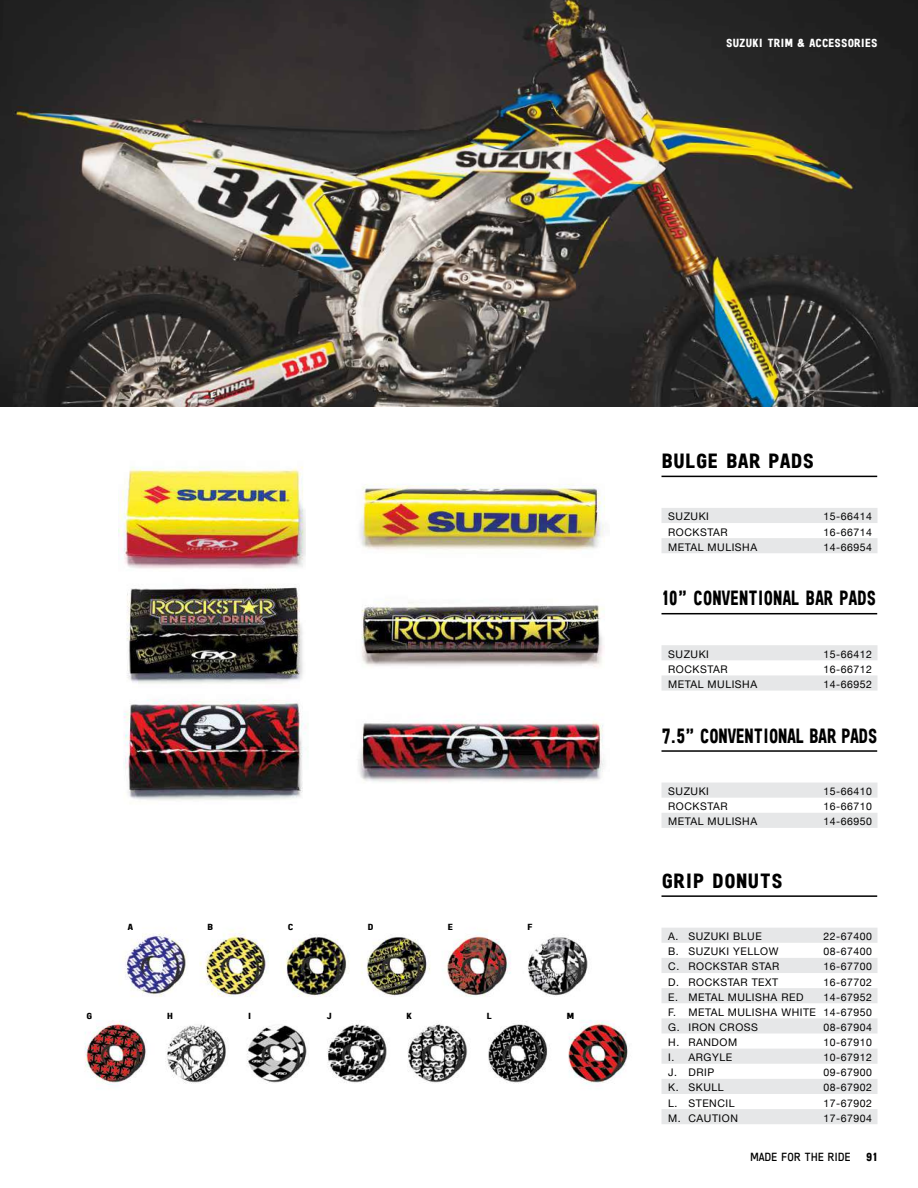
<style>
.page{position:relative;width:918px;height:1188px;background:#fff}
.page>*{position:absolute;margin:0;border:0;box-sizing:border-box;transform-origin:0 0}
.t1{font:700 21px "Freeroad";letter-spacing:.01em;color:#000;scale:.82 1}
.t2{font:700 21px "Freeroad";letter-spacing:.01em;color:#000}
.t3{font:700 12px "Freeroad";letter-spacing:.01em;color:#fff}
.t4{font:12px "Freeroad";letter-spacing:.02em;color:#000}
.t5{font:700 12px "Freeroad";color:#000}
.t6{font:10.5px/15.1px "Helvetica Neue";letter-spacing:.05em;color:#000;text-align:justify}
.t7{font:700 9px "Freeroad";color:#000;scale:1.2 1}
</style>
<div class="page">
<img style="left:0;top:0;width:918px;height:406px">
<img style="left:84px;top:929px;width:544px;height:156px">
<svg style="left:662px;top:928px;width:216px;height:196px"></svg>
<hr style="left:662px;top:895px;width:215px;height:2px;background:#000">
<svg style="left:662px;top:645px;width:216px;height:46px"></svg>
<hr style="left:662px;top:613px;width:215px;height:1px;background:#000">
<svg style="left:662px;top:783px;width:216px;height:45px"></svg>
<hr style="left:662px;top:750px;width:215px;height:2px;background:#000">
<svg style="left:662px;top:508px;width:216px;height:45px"></svg>
<hr style="left:662px;top:476px;width:215px;height:1px;background:#000">
<img style="left:360px;top:483px;width:245px;height:67px">
<img style="left:358px;top:720px;width:247px;height:63px">
<img style="left:361px;top:602px;width:244px;height:65px">
<img style="left:118px;top:466px;width:188px;height:103px">
<img style="left:123px;top:699px;width:185px;height:101px">
<img style="left:126px;top:585px;width:177px;height:99px">
<p class="t3" style="left:726px;top:36px;width:153px">SUZUKI TRIM &amp; ACCESSORIES</p>
<p class="t7" style="left:128px;top:922px;width:6px">A</p>
<p class="t7" style="left:208px;top:922px;width:6px">B</p>
<p class="t7" style="left:288px;top:922px;width:6px">C</p>
<p class="t7" style="left:368px;top:922px;width:6px">D</p>
<p class="t7" style="left:448px;top:922px;width:6px">E</p>
<p class="t7" style="left:528px;top:922px;width:6px">F</p>
<p class="t7" style="left:87px;top:1011px;width:6px">G</p>
<p class="t7" style="left:167px;top:1011px;width:6px">H</p>
<p class="t7" style="left:248px;top:1011px;width:5px">I</p>
<p class="t7" style="left:327px;top:1011px;width:6px">J</p>
<p class="t7" style="left:406px;top:1011px;width:6px">K</p>
<p class="t7" style="left:487px;top:1011px;width:6px">L</p>
<p class="t7" style="left:567px;top:1011px;width:8px">M</p>
<h1 class="t2" style="left:662px;top:449px;width:154px">BULGE BAR PADS</h1>
<p class="t6" style="left:668px;top:510px;width:42px">SUZUKI</p>
<p class="t6" style="left:824px;top:510px;width:50px">15-66414</p>
<p class="t6" style="left:668px;top:525px;width:61px">ROCKSTAR</p>
<p class="t6" style="left:824px;top:525px;width:50px">16-66714</p>
<p class="t6" style="left:668px;top:540px;width:90px">METAL MULISHA</p>
<p class="t6" style="left:824px;top:540px;width:50px">14-66954</p>
<h1 class="t1" style="left:662px;top:586px;width:263px">10” CONVENTIONAL BAR PADS</h1>
<p class="t6" style="left:668px;top:647px;width:42px">SUZUKI</p>
<p class="t6" style="left:824px;top:647px;width:50px">15-66412</p>
<p class="t6" style="left:668px;top:662px;width:61px">ROCKSTAR</p>
<p class="t6" style="left:824px;top:662px;width:50px">16-66712</p>
<p class="t6" style="left:668px;top:677px;width:90px">METAL MULISHA</p>
<p class="t6" style="left:824px;top:677px;width:50px">14-66952</p>
<h1 class="t1" style="left:662px;top:723px;width:265px">7.5” CONVENTIONAL BAR PADS</h1>
<p class="t6" style="left:668px;top:784px;width:42px">SUZUKI</p>
<p class="t6" style="left:824px;top:784px;width:50px">15-66410</p>
<p class="t6" style="left:668px;top:800px;width:61px">ROCKSTAR</p>
<p class="t6" style="left:824px;top:800px;width:50px">16-66710</p>
<p class="t6" style="left:668px;top:815px;width:90px">METAL MULISHA</p>
<p class="t6" style="left:824px;top:815px;width:50px">14-66950</p>
<h1 class="t2" style="left:662px;top:868px;width:123px">GRIP DONUTS</h1>
<p class="t6" style="left:668px;top:930px;width:95px">A. SUZUKI BLUE</p>
<p class="t6" style="left:824px;top:930px;width:50px">22-67400</p>
<p class="t6" style="left:668px;top:945px;width:112px">B. SUZUKI YELLOW</p>
<p class="t6" style="left:824px;top:945px;width:50px">08-67400</p>
<p class="t6" style="left:668px;top:960px;width:112px">C. ROCKSTAR STAR</p>
<p class="t6" style="left:824px;top:960px;width:50px">16-67700</p>
<p class="t6" style="left:668px;top:975px;width:111px">D. ROCKSTAR TEXT</p>
<p class="t6" style="left:824px;top:975px;width:50px">16-67702</p>
<p class="t6" style="left:668px;top:990px;width:137px">E. METAL MULISHA RED</p>
<p class="t6" style="left:668px;top:990px;width:205px;text-indent:155px">14-67952<br>F. METAL MULISHA WHITE 14-67950<br>G. IRON CROSS</p>
<p class="t6" style="left:824px;top:1020px;width:50px">08-67904</p>
<p class="t6" style="left:668px;top:1035px;width:70px">H. RANDOM</p>
<p class="t6" style="left:824px;top:1035px;width:50px">10-67910</p>
<p class="t6" style="left:668px;top:1050px;width:65px">I. ARGYLE</p>
<p class="t6" style="left:824px;top:1050px;width:50px">10-67912</p>
<p class="t6" style="left:668px;top:1066px;width:47px">J. DRIP</p>
<p class="t6" style="left:824px;top:1066px;width:50px">09-67900</p>
<p class="t6" style="left:668px;top:1081px;width:57px">K. SKULL</p>
<p class="t6" style="left:824px;top:1081px;width:50px">08-67902</p>
<p class="t6" style="left:668px;top:1096px;width:68px">L. STENCIL</p>
<p class="t6" style="left:824px;top:1096px;width:50px">17-67902</p>
<p class="t6" style="left:668px;top:1111px;width:71px">M. CAUTION</p>
<p class="t6" style="left:824px;top:1111px;width:50px">17-67904</p>
<p class="t4" style="left:750px;top:1150px;width:102px">MADE FOR THE RIDE</p>
<p class="t5" style="left:866px;top:1150px;width:13px">91</p>
</div>
